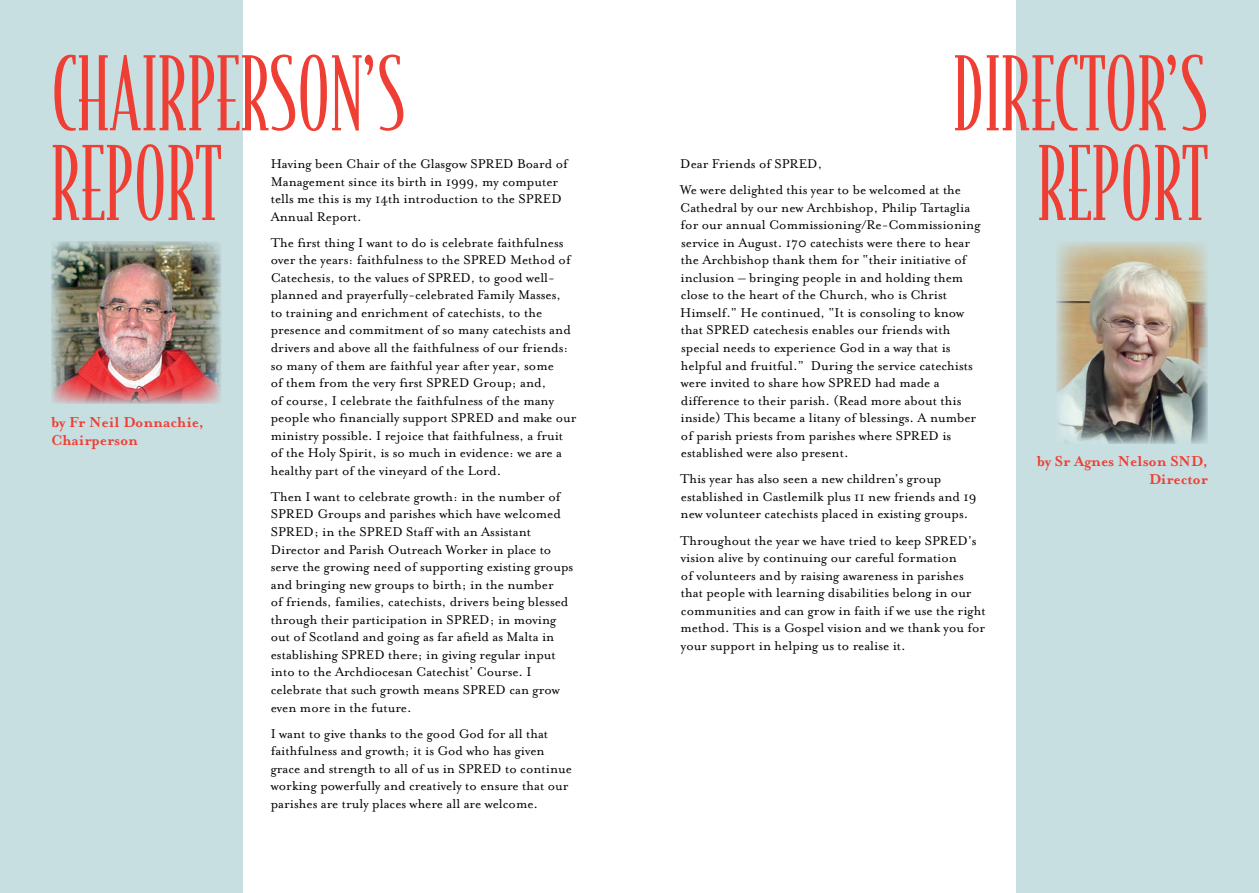
<style>
.page{position:relative;width:1259px;height:893px;background:#fff}
.page>*{position:absolute;margin:0;border:0;box-sizing:border-box;transform-origin:0 0}
.t1{font:300 97.35px/89.7px "Bodega Serif";color:#ef3e33}
.t2{font:700 16.5px/18px "Mrs Eaves";color:#ef3e33}
.t3{font:14.7px/17.5px "Mrs Eaves Roman";color:#000}
</style>
<div class="page">
<div style="left:1016px;top:0;width:243px;height:893px;background:#c8dfe2"></div>
<div style="left:0;top:0;width:242px;height:893px;background:#c8dfe2"></div>
<img style="left:51px;top:241px;width:170px;height:163px">
<img style="left:1056px;top:241px;width:152px;height:202px">
<h1 class="t1" style="left:51px;top:49px;width:356px">CHAIRPERSON’S<br>REPORT</h1>
<p class="t3" style="left:271px;top:155px;width:298px">Having been Chair of the Glasgow SPRED Board of Management since its birth in 1999, my computer tells me this is my 14th introduction to the SPRED Annual Report.</p>
<p class="t3" style="left:271px;top:234px;width:307px">The first thing I want to do is celebrate faithfulness over the years: faithfulness to the SPRED Method of Catechesis, to the values of SPRED, to good well&shy;planned and prayerfully-celebrated Family Masses,<br>to training and enrichment of catechists, to the presence and commitment of so many catechists and drivers and above all the faithfulness of our friends: so many of them are faithful year after year, some<br>of them from the very first SPRED Group; and,<br>of course, I celebrate the faithfulness of the many people who financially support SPRED and make our ministry possible. I rejoice that faithfulness, a fruit of the Holy Spirit, is so much in evidence: we are a healthy part of the vineyard of the Lord.</p>
<p class="t3" style="left:271px;top:488px;width:304px">Then I want to celebrate growth: in the number of SPRED Groups and parishes which have welcomed SPRED; in the SPRED Staff with an Assistant Director and Parish Outreach Worker in place to serve the growing need of supporting existing groups and bringing new groups to birth; in the number<br>of friends, families, catechists, drivers being blessed through their participation in SPRED; in moving out of Scotland and going as far afield as Malta in establishing SPRED there; in giving regular input into to the Archdiocesan Catechist’ Course. I celebrate that such growth means SPRED can grow even more in the future.</p>
<p class="t3" style="left:271px;top:725px;width:303px">I want to give thanks to the good God for all that faithfulness and growth; it is God who has given grace and strength to all of us in SPRED to continue working powerfully and creatively to ensure that our parishes are truly places where all are welcome.</p>
<p class="t2" style="left:51px;top:413px;width:155px">by Fr Neil Donnachie,<br>Chairperson</p>
<h1 class="t1" style="left:953px;top:49px;width:256px;text-align:right">DIRECTOR’S<br>REPORT</h1>
<p class="t3" style="left:680px;top:151px;width:282px;line-height:26.1px">Dear Friends of SPRED,<br>We were delighted this year to be welcomed at the</p>
<p class="t3" style="left:680px;top:199px;width:302px">Cathedral by our new Archbishop, Philip Tartaglia for our annual Commissioning/Re-Commissioning service in August. 170 catechists were there to hear the Archbishop thank them for “their initiative of inclusion – bringing people in and holding them close to the heart of the Church, who is Christ Himself.” He continued, “It is consoling to know that SPRED catechesis enables our friends with special needs to experience God in a way that is helpful and fruitful.” During the service catechists were invited to share how SPRED had made a difference to their parish. (Read more about this inside) This became a litany of blessings. A number of parish priests from parishes where SPRED is established were also present.</p>
<p class="t3" style="left:680px;top:470px;width:298px">This year has also seen a new children’s group established in Castlemilk plus 11 new friends and 19 new volunteer catechists placed in existing groups.</p>
<p class="t3" style="left:680px;top:532px;width:307px">Throughout the year we have tried to keep SPRED’s vision alive by continuing our careful formation<br>of volunteers and by raising awareness in parishes that people with learning disabilities belong in our communities and can grow in faith if we use the right method. This is a Gospel vision and we thank you for your support in helping us to realise it.</p>
<p class="t2" style="left:1036px;top:452px;width:173px;text-align:right">by Sr Agnes Nelson SND,<br>Director</p>
</div>
